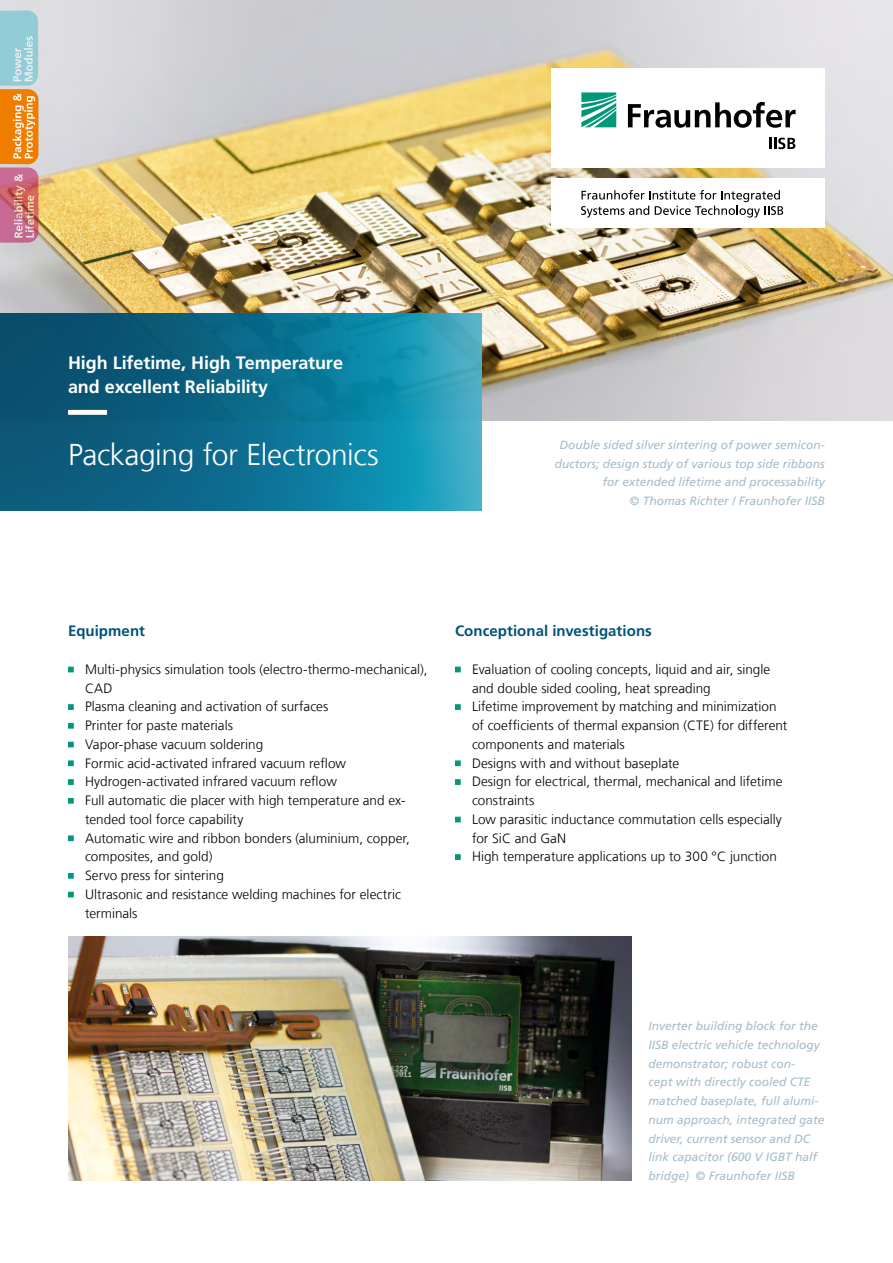
<style>
.page{position:relative;width:893px;height:1263px;background:#fff}
.page>*{position:absolute;margin:0;border:0;box-sizing:border-box;transform-origin:0 0}
.t1{font:300 30px "Frutiger LT Com";letter-spacing:-.015em;color:#fff}
.t2{font:700 18px/23.4px "Frutiger LT Com";letter-spacing:-.005em;color:#fff}
.t3{font:700 15px "Frutiger LT Com";letter-spacing:.005em;color:#005478}
.t4{font:300 13.5px/18.8px "Frutiger LT Com";color:#000}
.t5{font:italic 12px/18.8px "Frutiger LT Com";color:#a5bcca}
</style>
<div class="page">
<img style="left:0;top:0;width:893px;height:421px">
<img style="left:68px;top:936px;width:563px;height:244px">
<svg style="left:0;top:313px;width:482px;height:197px;background:#117292"></svg>
<svg style="left:68px;top:667px;width:6px;height:5px"></svg>
<svg style="left:68px;top:704px;width:6px;height:6px"></svg>
<svg style="left:68px;top:723px;width:6px;height:6px"></svg>
<svg style="left:68px;top:742px;width:6px;height:5px"></svg>
<svg style="left:68px;top:760px;width:6px;height:6px"></svg>
<svg style="left:68px;top:779px;width:6px;height:6px"></svg>
<svg style="left:68px;top:798px;width:6px;height:6px"></svg>
<svg style="left:68px;top:835px;width:6px;height:6px"></svg>
<svg style="left:68px;top:873px;width:6px;height:6px"></svg>
<svg style="left:68px;top:892px;width:6px;height:5px"></svg>
<svg style="left:455px;top:667px;width:6px;height:5px"></svg>
<svg style="left:455px;top:704px;width:6px;height:6px"></svg>
<svg style="left:455px;top:760px;width:6px;height:6px"></svg>
<svg style="left:455px;top:779px;width:6px;height:6px"></svg>
<svg style="left:455px;top:817px;width:6px;height:5px"></svg>
<svg style="left:455px;top:854px;width:6px;height:6px"></svg>
<svg style="left:68px;top:410px;width:424px;height:5px;background:#2a86a2"></svg>
<div style="left:552px;top:68px;width:273px;height:99px;background:#fff"></div>
<div style="left:552px;top:178px;width:273px;height:50px;background:#fff"></div>
<svg style="left:581px;top:190px;width:202px;height:28px"></svg>
<svg style="left:581px;top:92px;width:35px;height:35px"></svg>
<svg style="left:628px;top:102px;width:168px;height:26px"></svg>
<svg style="left:769px;top:138px;width:26px;height:11px"></svg>
<svg style="left:0;top:11px;width:38px;height:232px;background:#c89e86"></svg>
<h2 class="t2" style="left:68px;top:351px;width:276px">High Lifetime, High Temperature and excellent Reliability</h2>
<h1 class="t1" style="left:68px;top:437px;width:312px">Packaging for Electronics</h1>
<p class="t5" style="left:555px;top:435px;width:272px;text-align:right">Double sided silver sintering of power semicon&shy;ductors; design study of various top side ribbons for extended lifetime and processability<br>© Thomas Richter / Fraunhofer IISB</p>
<p class="t3" style="left:68px;top:622px;width:78px">Equipment</p>
<p class="t4" style="left:85px;top:660px;width:344px">Multi-physics simulation tools (electro-thermo-mechanical), CAD<br>Plasma cleaning and activation of surfaces<br>Printer for paste materials<br>Vapor-phase vacuum soldering<br>Formic acid-activated infrared vacuum reflow Hydrogen-activated infrared vacuum reflow<br>Full automatic die placer with high temperature and ex&shy;tended tool force capability<br>Automatic wire and ribbon bonders (aluminium, copper, composites, and gold)<br>Servo press for sintering<br>Ultrasonic and resistance welding machines for electric terminals</p>
<p class="t3" style="left:455px;top:622px;width:198px">Conceptional investigations</p>
<p class="t4" style="left:472px;top:660px;width:317px">Evaluation of cooling concepts, liquid and air, single and double sided cooling, heat spreading<br>Lifetime improvement by matching and minimization of coefficients of thermal expansion (CTE) for different components and materials<br>Designs with and without baseplate<br>Design for electrical, thermal, mechanical and lifetime constraints<br>Low parasitic inductance commutation cells especially for SiC and GaN<br>High temperature applications up to 300 °C junction</p>
<p class="t5" style="left:648px;top:1017px;width:178px">Inverter building block for the<br>IISB electric vehicle technology demonstrator; robust con-<br>cept with directly cooled CTE matched baseplate, full alumi&shy;num approach, integrated gate driver, current sensor and DC link capacitor (600 V IGBT half bridge) © Fraunhofer IISB</p>
</div>
